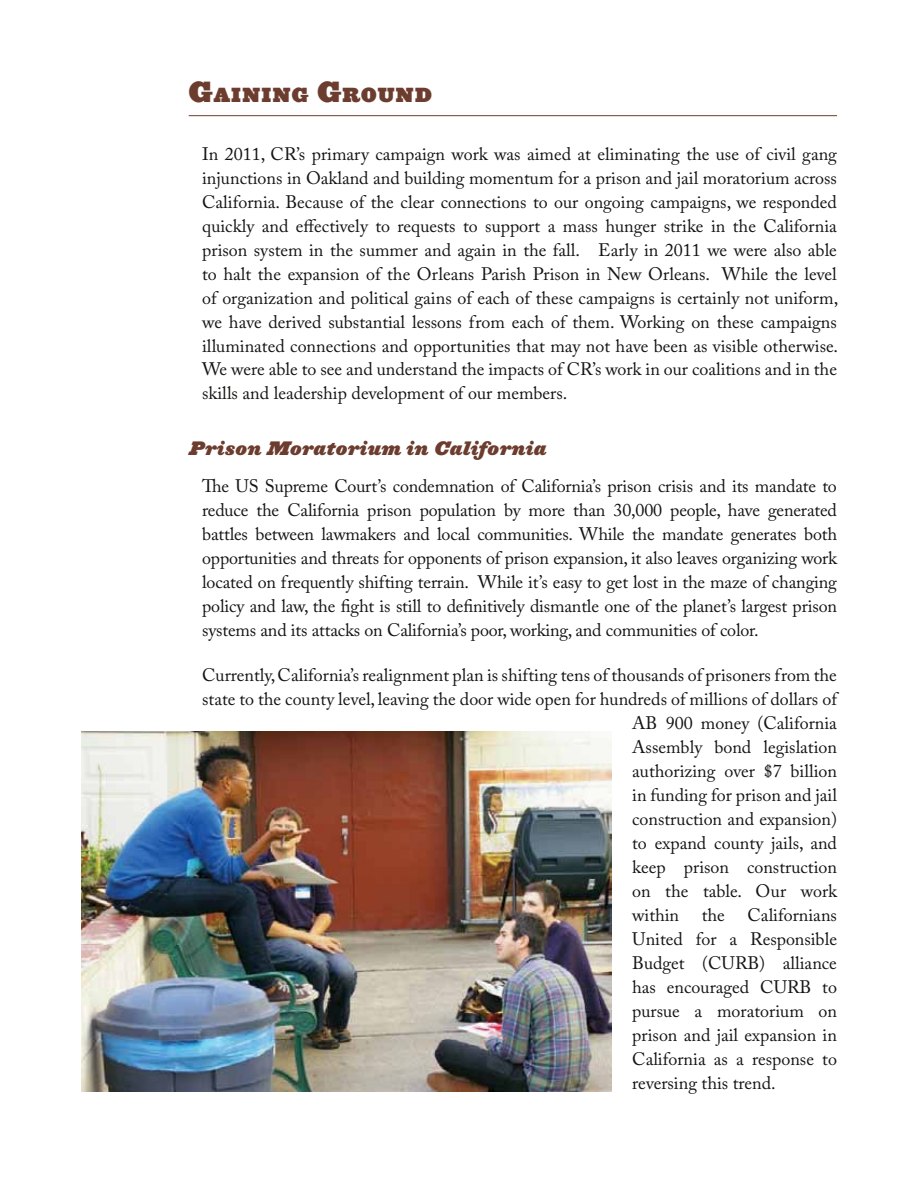
<style>
.page{position:relative;width:918px;height:1188px;background:#fff}
.page>*{position:absolute;margin:0;border:0;box-sizing:border-box;transform-origin:0 0}
.t1{font:18.9px "Ziggurat HTF Black";letter-spacing:.07em;color:#6c3d2f}
.t2{font:18px/24px "Adobe Caslon Pro";color:#141413;text-align:justify}
.t3{font:18px "Ziggurat HTF Black Italic";letter-spacing:.025em;color:#6c3d2f}
.s1{font-size:27px}
</style>
<div class="page">
<hr style="left:189px;top:115px;width:648px;height:1px;background:#6c3d2f">
<img style="left:81px;top:731px;width:531px;height:361px">
<p class="t1" style="left:189px;top:82px;width:245px"><span class="s1">G</span>AINING <span class="s1">G</span>ROUND</p>
<p class="t2" style="left:202px;top:141px;width:638px">In 2011, CR’s primary campaign work was aimed at eliminating the use of civil gang injunctions in Oakland and building momentum for a prison and jail moratorium across California. Because of the clear connections to our ongoing campaigns, we responded quickly and effectively to requests to support a mass hunger strike in the California prison system in the summer and again in the fall. Early in 2011 we were also able to halt the expansion of the Orleans Parish Prison in New Orleans. While the level of organization and political gains of each of these campaigns is certainly not uniform, we have derived substantial lessons from each of them. Working on these campaigns illuminated connections and opportunities that may not have been as visible otherwise.<br>We were able to see and understand the impacts of CR’s work in our coalitions and in the skills and leadership development of our members.</p>
<p class="t3" style="left:189px;top:433px;width:359px">Prison Moratorium in California</p>
<p class="t2" style="left:202px;top:474px;width:636px">The US Supreme Court’s condemnation of California’s prison crisis and its mandate to reduce the California prison population by more than 30,000 people, have generated battles between lawmakers and local communities. While the mandate generates both opportunities and threats for opponents of prison expansion, it also leaves organizing work located on frequently shifting terrain. While it’s easy to get lost in the maze of changing policy and law, the fight is still to definitively dismantle one of the planet’s largest prison systems and its attacks on California’s poor, working, and communities of color.</p>
<p class="t2" style="left:202px;top:663px;width:636px">Currently, California’s realignment plan is shifting tens of thousands of prisoners from the</p>
<p class="t2" style="left:202px;top:687px;width:636px">state to the county level, leaving the door wide open for hundreds of millions of dollars of</p>
<p class="t2" style="left:632px;top:711px;width:206px">AB 900 money (California</p>
<p class="t2" style="left:632px;top:735px;width:206px">Assembly bond legislation</p>
<p class="t2" style="left:632px;top:759px;width:206px">authorizing over $7 billion</p>
<p class="t2" style="left:632px;top:783px;width:206px">in funding for prison and jail</p>
<p class="t2" style="left:632px;top:807px;width:206px">construction and expansion)</p>
<p class="t2" style="left:632px;top:831px;width:206px">to expand county jails, and</p>
<p class="t2" style="left:632px;top:855px;width:206px">keep prison construction</p>
<p class="t2" style="left:632px;top:879px;width:206px">on the table. Our work</p>
<p class="t2" style="left:632px;top:903px;width:48px">within</p>
<p class="t2" style="left:702px;top:903px;width:25px">the</p>
<p class="t2" style="left:632px;top:903px;width:206px;text-indent:115px">Californians United for a Responsible Budget (CURB) alliance has encouraged CURB to pursue a moratorium on prison and jail expansion in California as a response to reversing this trend.</p>
</div>
